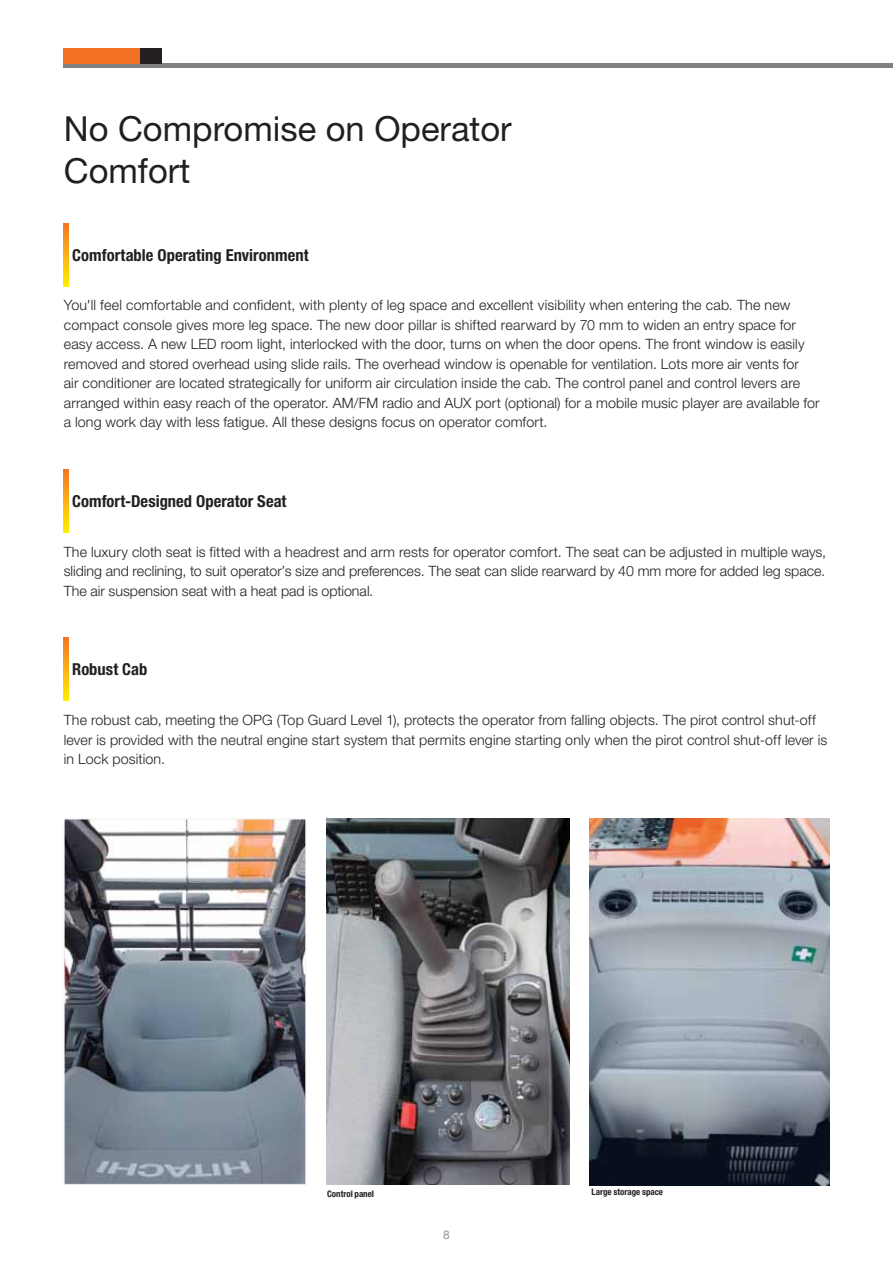
<style>
.page{position:relative;width:893px;height:1263px;background:#fff}
.page>*{position:absolute;margin:0;border:0;box-sizing:border-box;transform-origin:0 0}
.t1{font:34.5px/42px "Helvetica Neue";color:#231f20}
.t2{font:700 condensed 16.5px "Helvetica Neue";color:#231f20}
.t3{font:300 14.25px/19.5px "Helvetica Neue";letter-spacing:.01em;color:#231f20}
.t4{font:12px "Helvetica Neue";color:#939598}
.t5{font:700 condensed 9px "Helvetica Neue";color:#231f20}
</style>
<div class="page">
<hr style="left:64px;top:64px;width:829px;height:4px;background:#808285">
<div style="left:64px;top:48px;width:77px;height:16px;background:#f36f21"></div>
<div style="left:141px;top:48px;width:21px;height:16px;background:#231f20"></div>
<svg style="left:64px;top:223px;width:4px;height:64px"></svg>
<svg style="left:64px;top:469px;width:4px;height:63px"></svg>
<svg style="left:64px;top:637px;width:4px;height:64px"></svg>
<img style="left:590px;top:818px;width:239px;height:367px">
<svg style="left:64px;top:819px;width:242px;height:366px;background:#8c919a"></svg>
<img style="left:326px;top:818px;width:244px;height:367px">
<h1 class="t1" style="left:64px;top:112px;width:449px">No Compromise on Operator<br>Comfort</h1>
<p class="t2" style="left:72px;top:249px;width:238px">Comfortable Operating Environment</p>
<p class="t3" style="left:64px;top:297px;width:757px">You'll feel comfortable and confident, with plenty of leg space and excellent visibility when entering the cab. The new compact console gives more leg space. The new door pillar is shifted rearward by 70 mm to widen an entry space for easy access. A new LED room light, interlocked with the door, turns on when the door opens. The front window is easily removed and stored overhead using slide rails. The overhead window is openable for ventilation. Lots more air vents for<br>air conditioner are located strategically for uniform air circulation inside the cab. The control panel and control levers are arranged within easy reach of the operator. AM/FM radio and AUX port (optional) for a mobile music player are available for a long work day with less fatigue. All these designs focus on operator comfort.</p>
<p class="t2" style="left:72px;top:495px;width:216px">Comfort-Designed Operator Seat</p>
<p class="t3" style="left:64px;top:543px;width:764px;text-align:justify">The luxury cloth seat is fitted with a headrest and arm rests for operator comfort. The seat can be adjusted in multiple ways, sliding and reclining, to suit operator’s size and preferences. The seat can slide rearward by 40 mm more for added leg space.<br>The air suspension seat with a heat pad is optional.</p>
<p class="t2" style="left:72px;top:663px;width:76px">Robust Cab</p>
<p class="t3" style="left:64px;top:712px;width:765px">The robust cab, meeting the OPG (Top Guard Level 1), protects the operator from falling objects. The pirot control shut-off lever is provided with the neutral engine start system that permits engine starting only when the pirot control shut-off lever is in Lock position.</p>
<p class="t5" style="left:327px;top:1190px;width:49px">Control panel</p>
<p class="t5" style="left:592px;top:1189px;width:73px">Large storage space</p>
<p class="t4" style="left:443px;top:1231px;width:8px">8</p>
</div>
